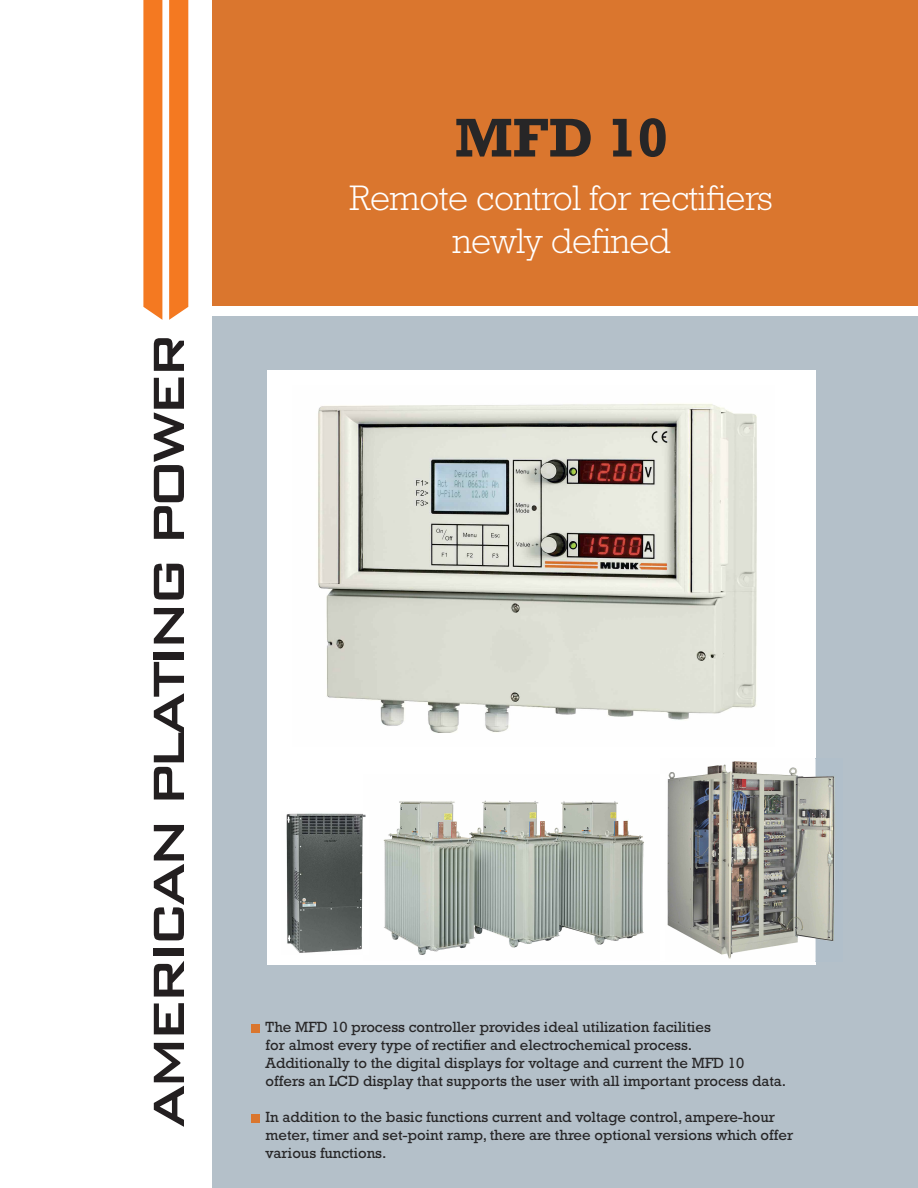
<style>
.page{position:relative;width:918px;height:1188px;background:#fff}
.page>*{position:absolute;margin:0;border:0;box-sizing:border-box;transform-origin:0 0}
.t1{font:700 55.5px "Rockwell";color:#272627}
.t2{font:300 36px/43.2px "Rockwell";letter-spacing:-.01em;color:#fff;text-align:center}
.t3{font:15px/18px "Rockwell";color:#272627}
</style>
<div class="page">
<div style="left:213px;top:0;width:705px;height:306px;background:#da762e"></div>
<div style="left:213px;top:316px;width:705px;height:872px;background:#b4c0c9"></div>
<div style="left:267px;top:370px;width:549px;height:594px;background:#fff"></div>
<div style="left:251px;top:1024px;width:9px;height:9px;background:#da762e"></div>
<div style="left:251px;top:1114px;width:9px;height:9px;background:#da762e"></div>
<img style="left:286px;top:813px;width:78px;height:140px">
<img style="left:318px;top:404px;width:439px;height:329px">
<img style="left:364px;top:800px;width:280px;height:155px">
<img style="left:667px;top:759px;width:168px;height:203px">
<svg style="left:154px;top:1043px;width:30px;height:84px"></svg>
<svg style="left:154px;top:1003px;width:30px;height:31px"></svg>
<svg style="left:154px;top:961px;width:30px;height:36px"></svg>
<div style="left:154px;top:949px;width:30px;height:7px;background:#231f20"></div>
<svg style="left:154px;top:825px;width:30px;height:115px"></svg>
<svg style="left:154px;top:662px;width:30px;height:138px"></svg>
<div style="left:154px;top:653px;width:30px;height:7px;background:#231f20"></div>
<svg style="left:154px;top:608px;width:30px;height:35px"></svg>
<svg style="left:154px;top:564px;width:30px;height:36px"></svg>
<svg style="left:154px;top:378px;width:30px;height:161px"></svg>
<svg style="left:143px;top:0;width:46px;height:371px"></svg>
<h1 class="t1" style="left:455px;top:119px;width:215px">MFD 10</h1>
<h2 class="t2" style="left:350px;top:180px;width:425px">Remote control for rectifiers newly defined</h2>
<p class="t3" style="left:266px;top:1020px;width:522px">The MFD 10 process controller provides ideal utilization facilities<br>for almost every type of rectifier and electrochemical process.<br>Additionally to the digital displays for voltage and current the MFD 10 offers an LCD display that supports the user with all important process data.</p>
<p class="t3" style="left:266px;top:1110px;width:529px">In addition to the basic functions current and voltage control, ampere-hour meter, timer and set-point ramp, there are three optional versions which offer various functions.</p>
</div>
